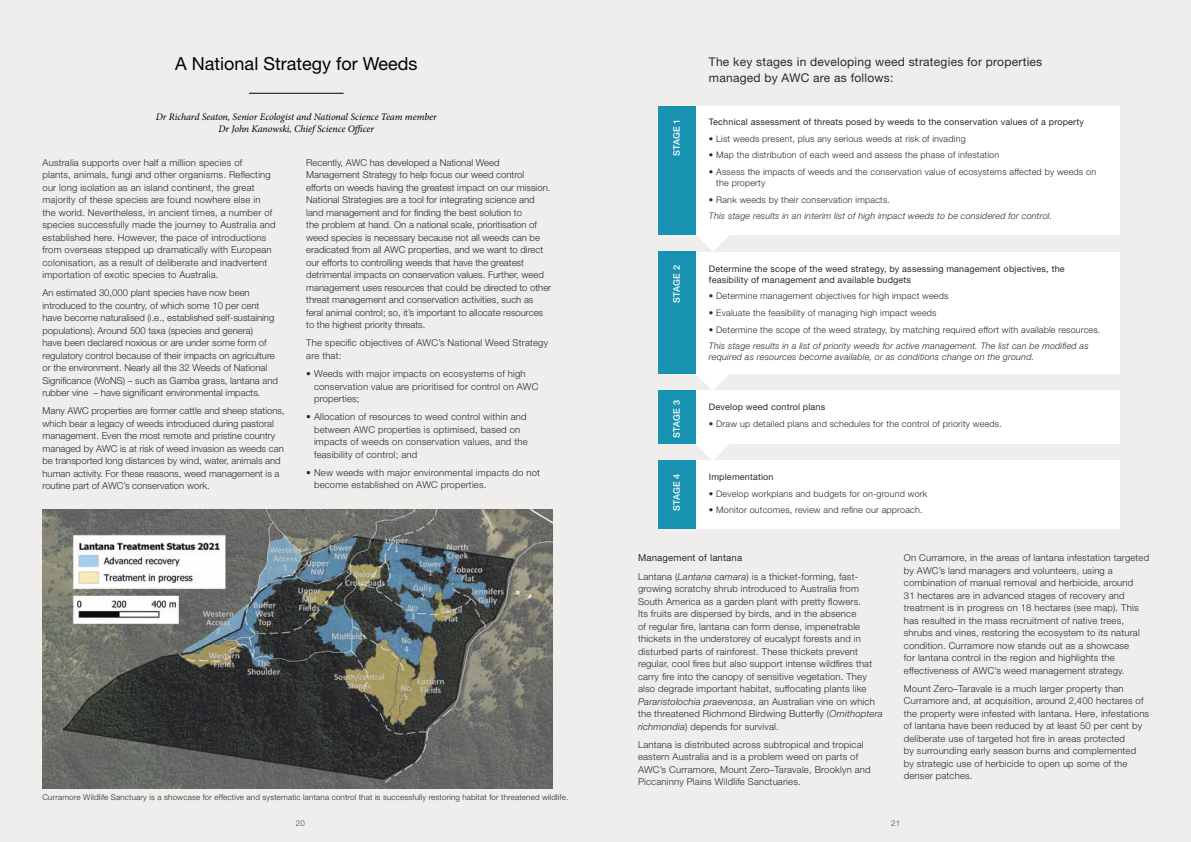
<style>
.page{position:relative;width:1191px;height:842px;background:#f0eeed}
.page>*{position:absolute;margin:0;border:0;box-sizing:border-box;transform-origin:0 0}
.t1{font:18px "Helvetica Neue LT Std";color:#000}
.t2{font:12px/16px "Helvetica Neue LT Std";letter-spacing:.02em;color:#292929}
.t3{font:italic 10px/12px "Minion Pro";letter-spacing:-.005em;color:#000;text-align:center}
.t4{font:300 9.5px/12.5px "Helvetica Neue LT Std";letter-spacing:.02em;color:#292929}
.t5{font:300 9.5px/12.5px "Helvetica Neue LT Std";color:#292929}
.t6{font:300 9px/11px "Helvetica Neue LT Std";letter-spacing:.02em;color:#292929}
.t7{font:9px/11px "Helvetica Neue LT Std";letter-spacing:.02em;color:#292929}
.t8{font:italic 300 9px/11px "Helvetica Neue LT Std";letter-spacing:.02em;color:#292929}
.t9{font:500 9px "Helvetica Neue LT Std";letter-spacing:.02em;color:#fff}
.t10{font:300 8px "Helvetica Neue LT Std";letter-spacing:.02em;color:#292929}
.t11{font:300 8px "Helvetica Neue LT Std";color:#484848}
.s1{font-weight:400}
.s2{font-style:italic}
</style>
<div class="page">
<hr style="left:249px;top:93px;width:94px;height:1px;background:#000">
<img style="left:43px;top:510px;width:510px;height:279px">
<div style="left:695px;top:106px;width:425px;height:129px;background:#fff"></div>
<div style="left:695px;top:252px;width:425px;height:122px;background:#fff"></div>
<div style="left:695px;top:391px;width:425px;height:53px;background:#fff"></div>
<div style="left:695px;top:461px;width:425px;height:68px;background:#fff"></div>
<div style="left:658px;top:106px;width:37px;height:129px;background:#1793b1"></div>
<div style="left:658px;top:252px;width:37px;height:122px;background:#1793b1"></div>
<div style="left:658px;top:391px;width:37px;height:53px;background:#1793b1"></div>
<div style="left:658px;top:461px;width:37px;height:68px;background:#1793b1"></div>
<svg style="left:695px;top:218px;width:34px;height:34px"></svg>
<svg style="left:695px;top:357px;width:34px;height:34px"></svg>
<svg style="left:695px;top:427px;width:34px;height:34px"></svg>
<h1 class="t1" style="left:175px;top:53px;width:243px">A National Strategy for Weeds</h1>
<p class="t3" style="left:156px;top:111px;width:282px">Dr Richard Seaton, Senior Ecologist and National Science Team member<br>Dr John Kanowski, Chief Science Officer</p>
<p class="t4" style="left:43px;top:156px;width:234px">Australia supports over half a million species of<br>plants, animals, fungi and other organisms. Reflecting our long isolation as an island continent, the great majority of these species are found nowhere else in the world. Nevertheless, in ancient times, a number of species successfully made the journey to Australia and established here. However, the pace of introductions from overseas stepped up dramatically with European colonisation, as a result of deliberate and inadvertent importation of exotic species to Australia.</p>
<p class="t5" style="left:43px;top:286px;width:237px">An estimated 30,000 plant species have now been introduced to the country, of which some 10 per cent have become naturalised (i.e., established self-sustaining populations). Around 500 taxa (species and genera)<br>have been declared noxious or are under some form of regulatory control because of their impacts on agriculture or the environment. Nearly all the 32 Weeds of National Significance (WoNS) – such as Gamba grass, lantana and rubber vine – have significant environmental impacts.</p>
<p class="t5" style="left:43px;top:405px;width:244px">Many AWC properties are former cattle and sheep stations, which bear a legacy of weeds introduced during pastoral management. Even the most remote and pristine country managed by AWC is at risk of weed invasion as weeds can be transported long distances by wind, water, animals and human activity. For these reasons, weed management is a routine part of AWC’s conservation work.</p>
<p class="t5" style="left:306px;top:156px;width:246px">Recently, AWC has developed a National Weed Management Strategy to help focus our weed control efforts on weeds having the greatest impact on our mission.<br>National Strategies are a tool for integrating science and land management and for finding the best solution to<br>the problem at hand. On a national scale, prioritisation of weed species is necessary because not all weeds can be eradicated from all AWC properties, and we want to direct our efforts to controlling weeds that have the greatest detrimental impacts on conservation values. Further, weed management uses resources that could be directed to other threat management and conservation activities, such as feral animal control; so, it’s important to allocate resources to the highest priority threats.</p>
<p class="t4" style="left:306px;top:336px;width:243px">The specific objectives of AWC’s National Weed Strategy are that:</p>
<p class="t4" style="left:314px;top:367px;width:226px;text-indent:-8px">• Weeds with major impacts on ecosystems of high conservation value are prioritised for control on AWC properties;</p>
<p class="t4" style="left:314px;top:410px;width:215px;text-indent:-8px">• Allocation of resources to weed control within and between AWC properties is optimised, based on impacts of weeds on conservation values, and the feasibility of control; and</p>
<p class="t4" style="left:314px;top:466px;width:227px;text-indent:-8px">• New weeds with major environmental impacts do not become established on AWC properties.</p>
<p class="t9" style="left:671px;top:156px;width:39px;rotate:-90deg">STAGE 1</p>
<p class="t9" style="left:671px;top:303px;width:39px;rotate:-90deg">STAGE 2</p>
<p class="t9" style="left:671px;top:437px;width:39px;rotate:-90deg">STAGE 3</p>
<p class="t9" style="left:671px;top:511px;width:39px;rotate:-90deg">STAGE 4</p>
<p class="t2" style="left:709px;top:53px;width:335px">The key stages in developing weed strategies for properties managed by AWC are as follows:</p>
<p class="t7" style="left:709px;top:116px;width:376px">Technical assessment of threats posed by weeds to the conservation values of a property</p>
<p class="t6" style="left:709px;top:133px;width:258px">• List weeds present, plus any serious weeds at risk of invading</p>
<p class="t6" style="left:709px;top:149px;width:292px">• Map the distribution of each weed and assess the phase of infestation</p>
<p class="t6" style="left:716px;top:166px;width:381px;text-indent:-7px">• Assess the impacts of weeds and the conservation value of ecosystems affected by weeds on the property</p>
<p class="t6" style="left:709px;top:194px;width:183px">• Rank weeds by their conservation impacts.</p>
<p class="t8" style="left:709px;top:210px;width:345px">This stage results in an interim list of high impact weeds to be considered for control.</p>
<p class="t7" style="left:709px;top:263px;width:357px">Determine the scope of the weed strategy, by assessing management objectives, the feasibility of management and available budgets</p>
<p class="t6" style="left:709px;top:290px;width:241px">• Determine management objectives for high impact weeds</p>
<p class="t6" style="left:709px;top:307px;width:229px">• Evaluate the feasibility of managing high impact weeds</p>
<p class="t6" style="left:709px;top:324px;width:393px">• Determine the scope of the weed strategy, by matching required effort with available resources.</p>
<p class="t8" style="left:709px;top:340px;width:381px">This stage results in a list of priority weeds for active management. The list can be modified as required as resources become available, or as conditions change on the ground.</p>
<p class="t7" style="left:709px;top:401px;width:118px">Develop weed control plans</p>
<p class="t6" style="left:709px;top:418px;width:294px">• Draw up detailed plans and schedules for the control of priority weeds.</p>
<p class="t7" style="left:709px;top:471px;width:66px">Implementation</p>
<p class="t6" style="left:709px;top:488px;width:220px">• Develop workplans and budgets for on-ground work</p>
<p class="t6" style="left:709px;top:504px;width:215px">• Monitor outcomes, review and refine our approach.</p>
<p class="t4" style="left:638px;top:549px;width:222px;line-height:18.2px"><span class="s1">Management of lantana<br></span>Lantana (<span class="s2">Lantana camara</span>) is a thicket-forming, fast-</p>
<p class="t4" style="left:638px;top:582px;width:246px">growing scratchy shrub introduced to Australia from South America as a garden plant with pretty flowers.<br>Its fruits are dispersed by birds, and in the absence<br>of regular fire, lantana can form dense, impenetrable thickets in the understorey of eucalypt forests and in disturbed parts of rainforest. These thickets prevent regular, cool fires but also support intense wildfires that carry fire into the canopy of sensitive vegetation. They also degrade important habitat, suffocating plants like <span class="s2">Pararistolochia praevenosa</span>, an Australian vine on which the threatened Richmond Birdwing Butterfly (<span class="s2">Ornithoptera richmondia</span>) depends for survival.</p>
<p class="t4" style="left:638px;top:738px;width:234px">Lantana is distributed across subtropical and tropical eastern Australia and is a problem weed on parts of AWC’s Curramore, Mount Zero–Taravale, Brooklyn and Piccaninny Plains Wildlife Sanctuaries.</p>
<p class="t4" style="left:904px;top:551px;width:247px">On Curramore, in the areas of lantana infestation targeted by AWC’s land managers and volunteers, using a combination of manual removal and herbicide, around<br>31 hectares are in advanced stages of recovery and treatment is in progress on 18 hectares (see map). This has resulted in the mass recruitment of native trees, shrubs and vines, restoring the ecosystem to its natural condition. Curramore now stands out as a showcase<br>for lantana control in the region and highlights the effectiveness of AWC’s weed management strategy.</p>
<p class="t4" style="left:904px;top:682px;width:247px">Mount Zero–Taravale is a much larger property than Curramore and, at acquisition, around 2,400 hectares of the property were infested with lantana. Here, infestations of lantana have been reduced by at least 50 per cent by deliberate use of targeted hot fire in areas protected<br>by surrounding early season burns and complemented<br>by strategic use of herbicide to open up some of the denser patches.</p>
<p class="t10" style="left:43px;top:792px;width:527px">Curramore Wildlife Sanctuary is a showcase for effective and systematic lantana control that is successfully restoring habitat for threatened wildlife.</p>
<p class="t11" style="left:296px;top:818px;width:11px">20</p>
<p class="t11" style="left:891px;top:818px;width:11px">21</p>
</div>
